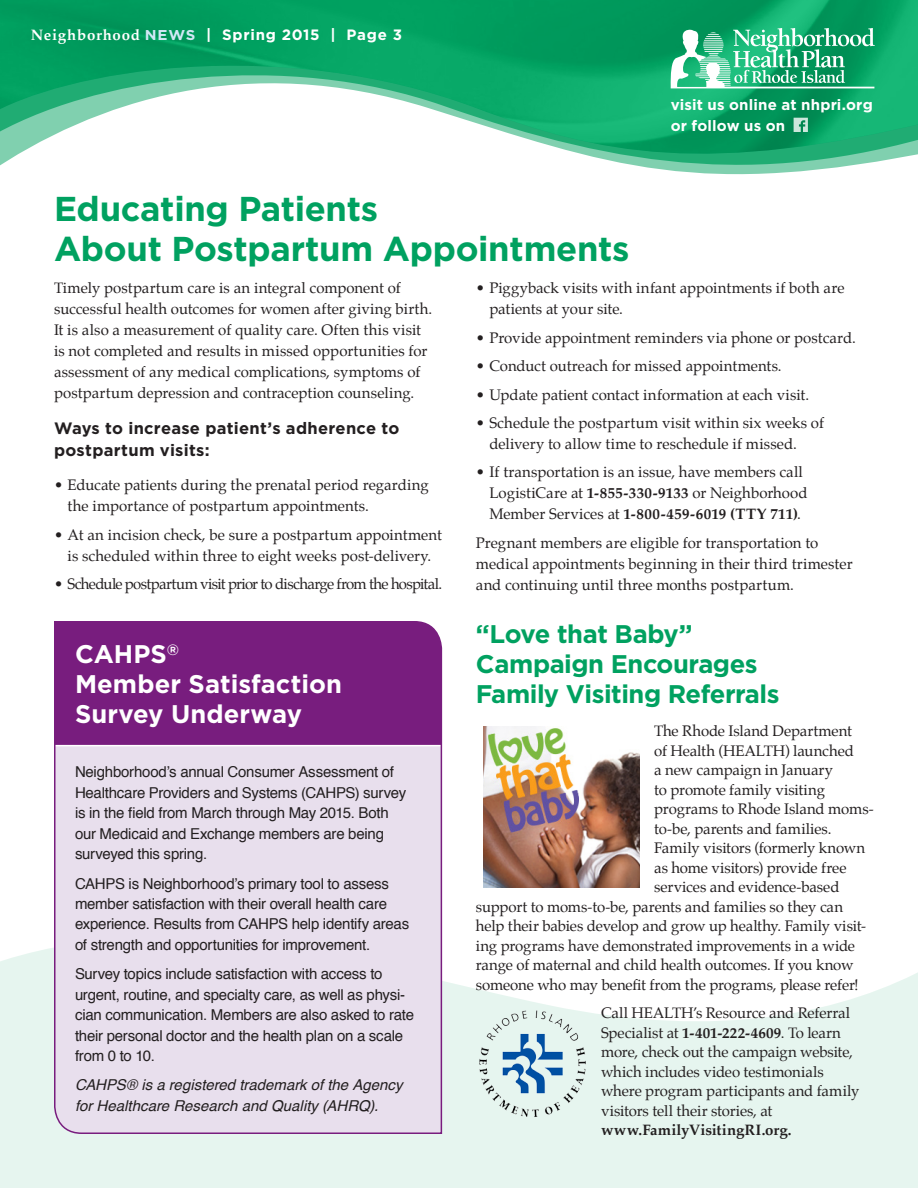
<style>
.page{position:relative;width:918px;height:1188px;background:#fff}
.page>*{position:absolute;margin:0;border:0;box-sizing:border-box;transform-origin:0 0}
.headers_no_sub{font:700 34.5px/40.5px "Gotham";letter-spacing:-.01em;color:#00a160}
.t1{font:700 25.5px/30px "Gotham";letter-spacing:-.02em;color:#00a160}
.sidebar_header{font:700 25.5px/30px "Gotham";color:#fff}
.within_copy_sub{font:700 16.5px/22.5px "Gotham";letter-spacing:.015em;color:#231f20}
.body{font:15px/21px "Palatino";letter-spacing:-.005em;color:#231f20}
.sidebar_body{font:15px/20.4px "Helvetica";letter-spacing:-.015em;color:#231f20}
.sidebar_body-2{font:italic 15px/20.4px "Helvetica";color:#231f20}
.body-2{font:15px "Palatino";letter-spacing:-.045em;color:#231f20}
.t2{font:700 15px/21px "Gotham";letter-spacing:.015em;color:#fff}
.t3{font:700 15px "Gotham";letter-spacing:.05em;color:#fff}
.s1{font-family:"Palatino"}
.s2{font-size:14.25px;color:#d1e8f6}
.s3{font-weight:700}
</style>
<div class="page">
<img style="left:0;top:0;width:918px;height:175px">
<svg style="left:0;top:948px;width:918px;height:240px;fill:#e6f5ef"></svg>
<svg style="left:53px;top:621px;width:390px;height:514px;background:#cdb1d3"></svg>
<svg style="left:794px;top:118px;width:14px;height:14px"></svg>
<svg style="left:671px;top:28px;width:204px;height:60px"></svg>
<img style="left:484px;top:727px;width:155px;height:160px">
<img style="left:474px;top:1006px;width:116px;height:116px">
<p class="t3" style="left:31px;top:26px;width:373px"><span class="s1">Neighborhood</span> <span class="s2">NEWS</span> | Spring 2015 | Page 3</p>
<p class="headers_no_sub" style="left:54px;top:187px;width:577px">Educating Patients<br>About Postpartum Appointments</p>
<p class="t2" style="left:671px;top:94px;width:204px">visit us online at nhpri.org or follow us on</p>
<p class="body" style="left:54px;top:277px;width:380px">Timely postpartum care is an integral component of successful health outcomes for women after giving birth.<br>It is also a measurement of quality care. Often this visit is not completed and results in missed opportunities for assessment of any medical complications, symptoms of postpartum depression and contraception counseling.</p>
<p class="within_copy_sub" style="left:54px;top:416px;width:347px">Ways to increase patient’s adherence to postpartum visits:</p>
<p class="body" style="left:68px;top:475px;width:363px;text-indent:-14px">• Educate patients during the prenatal period regarding the importance of postpartum appointments.</p>
<p class="body" style="left:54px;top:524px;width:389px;text-align:center">• At an incision check, be sure a postpartum appointment is scheduled within three to eight weeks post-delivery.</p>
<p class="body-2" style="left:54px;top:572px;width:390px">• Schedule postpartum visit prior to discharge from the hospital.</p>
<p class="sidebar_header" style="left:75px;top:638px;width:268px">CAHPS<sup>®<br></sup>Member Satisfaction<br>Survey Underway</p>
<p class="sidebar_body" style="left:75px;top:762px;width:333px">Neighborhood’s annual Consumer Assessment of Healthcare Providers and Systems (CAHPS) survey is in the field from March through May 2015. Both our Medicaid and Exchange members are being surveyed this spring.</p>
<p class="sidebar_body" style="left:75px;top:874px;width:336px">CAHPS is Neighborhood’s primary tool to assess member satisfaction with their overall health care experience. Results from CAHPS help identify areas of strength and opportunities for improvement.</p>
<p class="sidebar_body" style="left:75px;top:964px;width:341px">Survey topics include satisfaction with access to urgent, routine, and specialty care, as well as physi&shy;cian communication. Members are also asked to rate their personal doctor and the health plan on a scale from 0 to 10.</p>
<p class="sidebar_body-2" style="left:75px;top:1075px;width:329px">CAHPS® is a registered trademark of the Agency for Healthcare Research and Quality (AHRQ).</p>
<p class="body" style="left:489px;top:277px;width:357px;text-indent:-14px">• Piggyback visits with infant appointments if both are patients at your site.</p>
<p class="body" style="left:476px;top:327px;width:381px">• Provide appointment reminders via phone or postcard.</p>
<p class="body" style="left:476px;top:355px;width:307px">• Conduct outreach for missed appointments.</p>
<p class="body" style="left:476px;top:384px;width:335px">• Update patient contact information at each visit.</p>
<p class="body" style="left:489px;top:412px;width:336px;text-indent:-14px">• Schedule the postpartum visit within six weeks of delivery to allow time to reschedule if missed.</p>
<p class="body" style="left:489px;top:462px;width:320px;text-indent:-14px">• If transportation is an issue, have members call<br>LogistiCare at <span class="s3">1-855-330-9133</span> or Neighborhood<br>Member Services at <span class="s3">1-800-459-6019 (TTY 711)</span>.</p>
<p class="body" style="left:476px;top:532px;width:378px">Pregnant members are eligible for transportation to medical appointments beginning in their third trimester and continuing until three months postpartum.</p>
<p class="t1" style="left:476px;top:618px;width:305px">“Love that Baby”<br>Campaign Encourages<br>Family Visiting Referrals</p>
<p class="body" style="left:654px;top:720px;width:199px">The Rhode Island Department</p>
<p class="body" style="left:654px;top:740px;width:201px">of Health (HEALTH) launched</p>
<p class="body" style="left:654px;top:759px;width:180px">a new campaign in January</p>
<p class="body" style="left:654px;top:779px;width:172px">to promote family visiting</p>
<p class="body" style="left:654px;top:798px;width:221px">programs to Rhode Island moms-</p>
<p class="body" style="left:654px;top:818px;width:179px">to-be, parents and families.</p>
<p class="body" style="left:654px;top:837px;width:213px">Family visitors (formerly known</p>
<p class="body" style="left:654px;top:857px;width:194px">as home visitors) provide free</p>
<p class="body" style="left:654px;top:876px;width:187px">services and evidence-based</p>
<p class="body" style="left:476px;top:896px;width:369px">support to moms-to-be, parents and families so they can</p>
<p class="body" style="left:476px;top:915px;width:392px">help their babies develop and grow up healthy. Family visit-</p>
<p class="body" style="left:476px;top:935px;width:381px">ing programs have demonstrated improvements in a wide</p>
<p class="body" style="left:476px;top:954px;width:379px">range of maternal and child health outcomes. If you know</p>
<p class="body" style="left:476px;top:974px;width:384px">someone who may benefit from the programs, please refer!</p>
<p class="body" style="left:601px;top:1003px;width:260px;line-height:19.5px">Call HEALTH’s Resource and Referral Specialist at <span class="s3">1-401-222-4609</span>. To learn more, check out the campaign website, which includes video testimonials where program participants and family visitors tell their stories, at <span class="s3">www.FamilyVisitingRI.org.</span></p>
</div>
